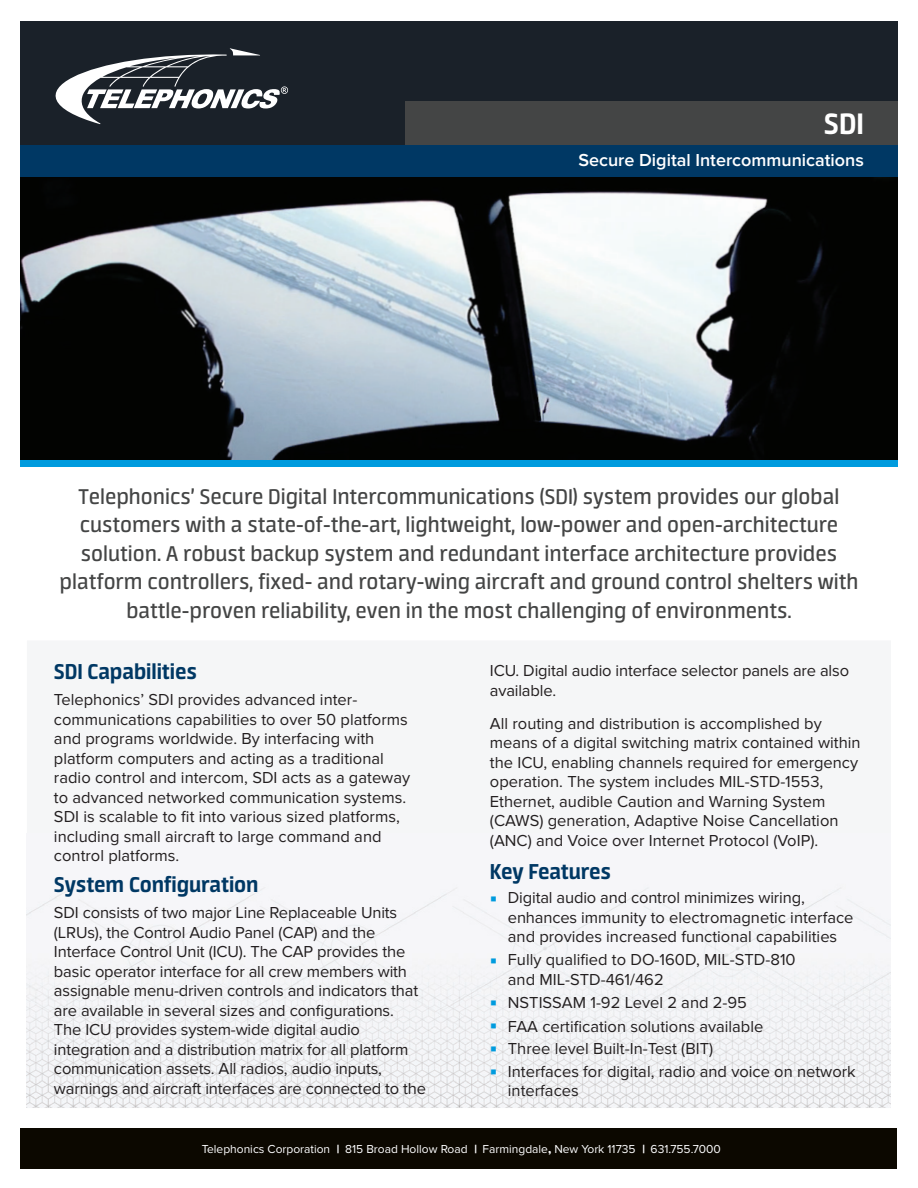
<style>
.page{position:relative;width:918px;height:1188px;background:#fff}
.page>*{position:absolute;margin:0;border:0;box-sizing:border-box;transform-origin:0 0}
.t1{font:700 33px "Neuron Angled";color:#fff}
.t2{font:24px/28.5px "Neuron Angled";color:#444545;text-align:center}
.t3{font:700 24px "Neuron Angled";letter-spacing:-.005em;color:#003864}
.t4{font:600 18px "Proxima Nova";color:#fff}
.t5{font:16.5px/19.5px "Proxima Nova";color:#231f20}
.t6{font:12px "Proxima Nova";color:#fff}
.s1{color:#009bde}
.s2{font-family:"Proxima Nova Extrabld"}
</style>
<div class="page">
<img style="left:27px;top:884px;width:864px;height:224px">
<img style="left:20px;top:176px;width:878px;height:284px">
<div style="left:20px;top:21px;width:878px;height:133px;background:#1a2129"></div>
<div style="left:405px;top:101px;width:493px;height:64px;background:#444545"></div>
<div style="left:20px;top:145px;width:878px;height:31px;background:#003864"></div>
<svg style="left:55px;top:48px;width:233px;height:76px"></svg>
<div style="left:20px;top:460px;width:878px;height:7px;background:#009bde"></div>
<div style="left:21px;top:1128px;width:876px;height:40px;background:#0c0800"></div>
<h1 class="t1" style="left:824px;top:105px;width:42px">SDI</h1>
<h1 class="t4" style="left:578px;top:150px;width:287px">Secure Digital Intercommunications</h1>
<p class="t2" style="left:59px;top:482px;width:801px">Telephonics' Secure Digital Intercommunications (SDI) system provides our global customers with a state-of-the-art, lightweight, low-power and open-architecture solution. A robust backup system and redundant interface architecture provides platform controllers, fixed- and rotary-wing aircraft and ground control shelters with battle-proven reliability, even in the most challenging of environments.</p>
<h2 class="t3" style="left:54px;top:658px;width:144px">SDI Capabilities</h2>
<p class="t5" style="left:54px;top:690px;width:358px">Telephonics’ SDI provides advanced inter&shy;communications capabilities to over 50 platforms and programs worldwide. By interfacing with platform computers and acting as a traditional radio control and intercom, SDI acts as a gateway to advanced networked communication systems.<br>SDI is scalable to fit into various sized platforms, including small aircraft to large command and control platforms.</p>
<h2 class="t3" style="left:54px;top:871px;width:206px">System Configuration</h2>
<p class="t5" style="left:54px;top:903px;width:374px">SDI consists of two major Line Replaceable Units (LRUs), the Control Audio Panel (CAP) and the Interface Control Unit (ICU). The CAP provides the basic operator interface for all crew members with assignable menu-driven controls and indicators that are available in several sizes and configurations.<br>The ICU provides system-wide digital audio integration and a distribution matrix for all platform communication assets. All radios, audio inputs, warnings and aircraft interfaces are connected to the</p>
<p class="t5" style="left:490px;top:661px;width:361px">ICU. Digital audio interface selector panels are also available.</p>
<p class="t5" style="left:490px;top:714px;width:372px">All routing and distribution is accomplished by means of a digital switching matrix contained within the ICU, enabling channels required for emergency operation. The system includes MIL-STD-1553, Ethernet, audible Caution and Warning System (CAWS) generation, Adaptive Noise Cancellation (ANC) and Voice over Internet Protocol (VoIP).</p>
<h2 class="t3" style="left:490px;top:858px;width:123px">Key Features</h2>
<p class="t5" style="left:508px;top:888px;width:347px;text-indent:-18px"><span class="s1">▪</span> Digital audio and control minimizes wiring, enhances immunity to electromagnetic interface and provides increased functional capabilities</p>
<p class="t5" style="left:508px;top:950px;width:289px;text-indent:-18px"><span class="s1">▪</span> Fully qualified to DO-160D, MIL-STD-810 and MIL-STD-461/462</p>
<p class="t5" style="left:490px;top:993px;width:259px"><span class="s1">▪</span> NSTISSAM 1-92 Level 2 and 2-95</p>
<p class="t5" style="left:490px;top:1017px;width:275px"><span class="s1">▪</span> FAA certification solutions available</p>
<p class="t5" style="left:490px;top:1039px;width:225px"><span class="s1">▪</span> Three level Built-In-Test (BIT)</p>
<p class="t5" style="left:508px;top:1062px;width:349px;text-indent:-18px"><span class="s1">▪</span> Interfaces for digital, radio and voice on network interfaces</p>
<p class="t6" style="left:202px;top:1142px;width:139px">Telephonics Corporation <span class="s2">|</span></p>
<p class="t6" style="left:345px;top:1142px;width:133px">815 Broad Hollow Road <span class="s2">|</span></p>
<p class="t6" style="left:483px;top:1142px;width:164px">Farmingdale<span class="s2">,</span> New York 11735 <span class="s2">|</span></p>
<p class="t6" style="left:651px;top:1142px;width:72px">631.755.7000</p>
</div>
